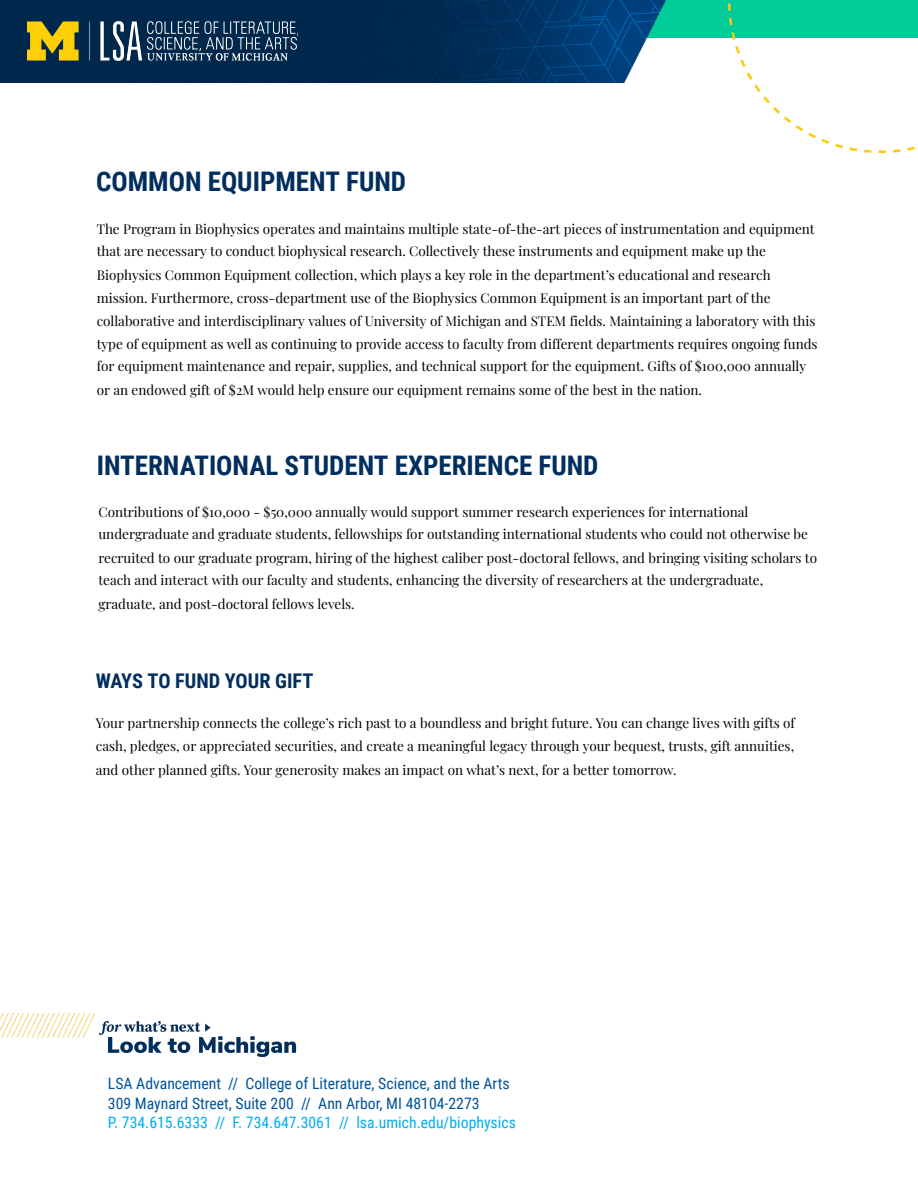
<style>
.page{position:relative;width:918px;height:1188px;background:#fff}
.page>*{position:absolute;margin:0;border:0;box-sizing:border-box;transform-origin:0 0}
.t1{font:700 27px "Roboto Condensed";color:#002e5e}
.t2{font:700 20.25px "Roboto Condensed";color:#002e5e}
.t3{font:15.75px "Roboto Condensed";color:#005499}
.t4{font:15.75px "Roboto Condensed";color:#00aeef}
.t5{font:13.5px/23px "Playfair Display";color:#000}
</style>
<div class="page">
<div style="left:0;top:0;width:918px;height:38px;background:#0c9"></div>
<img style="left:0;top:0;width:666px;height:83px">
<img style="left:27px;top:22px;width:270px;height:38px">
<img style="left:728px;top:3px;width:187px;height:149px">
<img style="left:94px;top:1013px;width:203px;height:44px">
<img style="left:0;top:1014px;width:96px;height:23px">
<p class="t1" style="left:96px;top:166px;width:312px">COMMON EQUIPMENT FUND</p>
<p class="t5" style="left:97px;top:217px;width:722px">The Program in Biophysics operates and maintains multiple state-of-the-art pieces of instrumentation and equipment that are necessary to conduct biophysical research. Collectively these instruments and equipment make up the Biophysics Common Equipment collection, which plays a key role in the department’s educational and research mission. Furthermore, cross-department use of the Biophysics Common Equipment is an important part of the collaborative and interdisciplinary values of University of Michigan and STEM fields. Maintaining a laboratory with this type of equipment as well as continuing to provide access to faculty from different departments requires ongoing funds for equipment maintenance and repair, supplies, and technical support for the equipment. Gifts of $100,000 annually or an endowed gift of $2M would help ensure our equipment remains some of the best in the nation.</p>
<p class="t1" style="left:97px;top:450px;width:503px">INTERNATIONAL STUDENT EXPERIENCE FUND</p>
<p class="t5" style="left:98px;top:499px;width:720px">Contributions of $10,000 - $50,000 annually would support summer research experiences for international undergraduate and graduate students, fellowships for outstanding international students who could not otherwise be recruited to our graduate program, hiring of the highest caliber post-doctoral fellows, and bringing visiting scholars to teach and interact with our faculty and students, enhancing the diversity of researchers at the undergraduate, graduate, and post-doctoral fellows levels.</p>
<p class="t2" style="left:96px;top:669px;width:219px">WAYS TO FUND YOUR GIFT</p>
<p class="t5" style="left:96px;top:711px;width:701px;text-align:justify">Your partnership connects the college’s rich past to a boundless and bright future. You can change lives with gifts of cash, pledges, or appreciated securities, and create a meaningful legacy through your bequest, trusts, gift annuities, and other planned gifts. Your generosity makes an impact on what’s next, for a better tomorrow.</p>
<p class="t3" style="left:108px;top:1074px;width:403px">LSA Advancement // College of Literature, Science, and the Arts</p>
<p class="t3" style="left:108px;top:1094px;width:373px">309 Maynard Street, Suite 200 // Ann Arbor, MI 48104-2273</p>
<p class="t4" style="left:108px;top:1113px;width:409px">P. 734.615.6333 // F. 734.647.3061 // lsa.umich.edu/biophysics</p>
</div>
